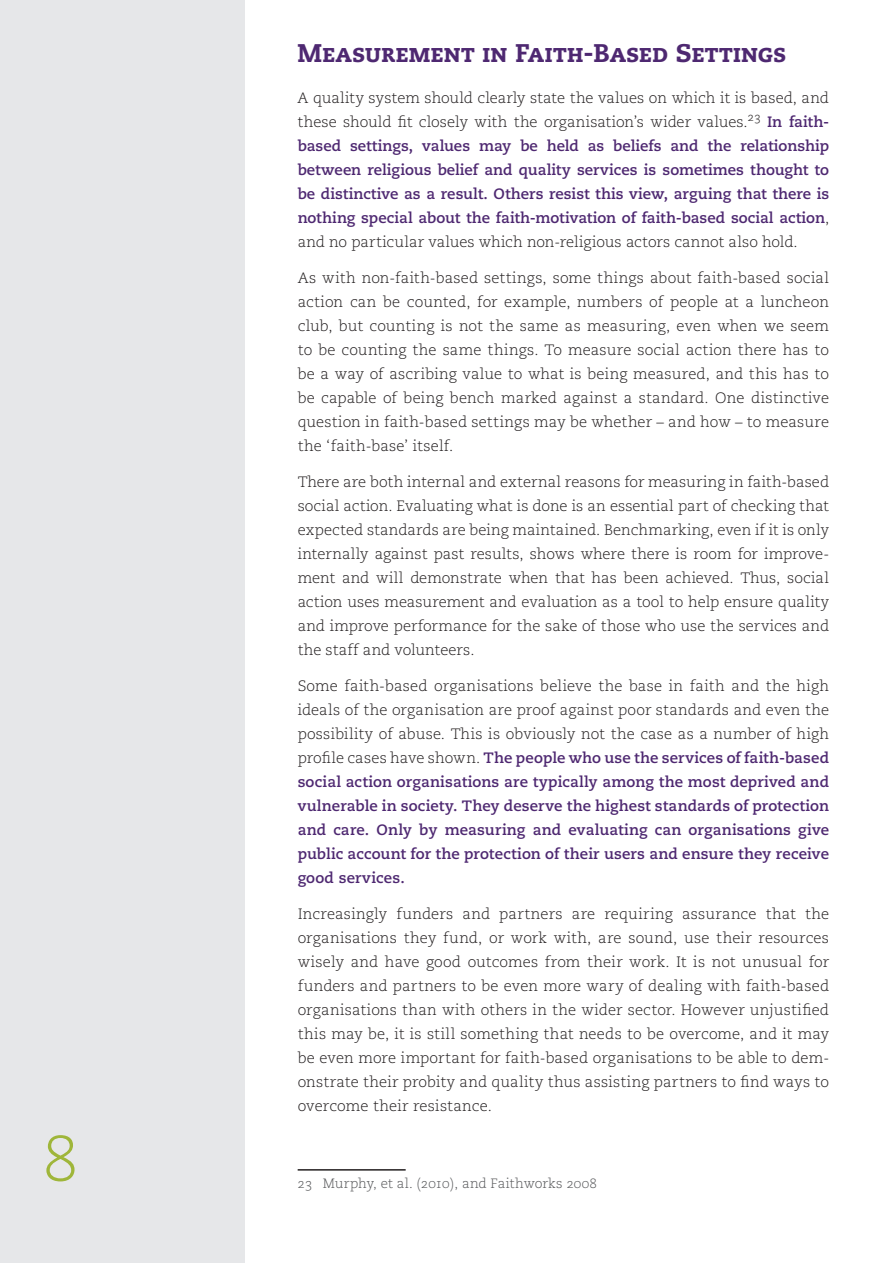
<style>
.page{position:relative;width:893px;height:1263px;background:#fff}
.page>*{position:absolute;margin:0;border:0;box-sizing:border-box;transform-origin:0 0}
.t1{font:64.5px "Caecilia Light Os F";color:#9fb63a}
.t2{font:25.5px "Caecilia Heavy SC";color:#4e2871}
.t3{font:15px/24px "Caecilia Light Os F";letter-spacing:.005em;color:#231f20;text-align:justify}
.t4{font:15px/24px "Caecilia Bold Os F";letter-spacing:.005em;color:#4e2871;text-align:justify}
.t5{font:13.5px "Caecilia Light Os F";letter-spacing:-.005em;color:#57585a}
.s1{font-family:"Caecilia Bold Os F";color:#4e2871}
.s2{font-family:"Caecilia Light Os F";color:#231f20}
</style>
<div class="page">
<div style="left:0;top:0;width:244px;height:1263px;background:#e6e7e9"></div>
<hr style="left:298px;top:1169px;width:108px;height:1px;background:#231f20">
<h1 class="t1" style="left:43px;top:1122px;width:37px">8</h1>
<h2 class="t2" style="left:298px;top:38px;width:490px">Measurement in Faith-Based Settings</h2>
<p class="t3" style="left:298px;top:86px;width:533px">A quality system should clearly state the values on which it is based, and these should fit closely with the organisation’s wider values.<sup>23</sup> <span class="s1">In faith-</span></p>
<p class="t4" style="left:298px;top:134px;width:533px">based settings, values may be held as beliefs and the relationship between religious belief and quality services is sometimes thought to be distinctive as a result. Others resist this view, arguing that there is nothing special about the faith-motivation of faith-based social action<span class="s2">,</span></p>
<p class="t3" style="left:298px;top:230px;width:501px">and no particular values which non-religious actors cannot also hold.</p>
<p class="t3" style="left:298px;top:266px;width:533px">As with non-faith-based settings, some things about faith-based social action can be counted, for example, numbers of people at a luncheon club, but counting is not the same as measuring, even when we seem to be counting the same things. To measure social action there has to be a way of ascribing value to what is being measured, and this has to be capable of being bench marked against a standard. One distinctive question in faith-based settings may be whether – and how – to measure the ‘faith-base’ itself.</p>
<p class="t3" style="left:298px;top:470px;width:533px">There are both internal and external reasons for measuring in faith-based social action. Evaluating what is done is an essential part of checking that expected standards are being maintained. Benchmarking, even if it is only internally against past results, shows where there is room for improve&shy;ment and will demonstrate when that has been achieved. Thus, social action uses measurement and evaluation as a tool to help ensure quality and improve performance for the sake of those who use the services and the staff and volunteers.</p>
<p class="t3" style="left:298px;top:674px;width:533px">Some faith-based organisations believe the base in faith and the high ideals of the organisation are proof against poor standards and even the possibility of abuse. This is obviously not the case as a number of high</p>
<p class="t4" style="left:298px;top:746px;width:533px"><span class="s2">profile cases have shown.</span> The people who use the services of faith-based social action organisations are typically among the most deprived and vulnerable in society. They deserve the highest standards of protection and care. Only by measuring and evaluating can organisations give public account for the protection of their users and ensure they receive good services.</p>
<p class="t3" style="left:298px;top:902px;width:533px">Increasingly funders and partners are requiring assurance that the organisations they fund, or work with, are sound, use their resources wisely and have good outcomes from their work. It is not unusual for funders and partners to be even more wary of dealing with faith-based organisations than with others in the wider sector. However unjustified this may be, it is still something that needs to be overcome, and it may be even more important for faith-based organisations to be able to dem&shy;onstrate their probity and quality thus assisting partners to find ways to overcome their resistance.</p>
<p class="t5" style="left:298px;top:1175px;width:301px">23 Murphy, et al. (2010), and Faithworks 2008</p>
</div>
